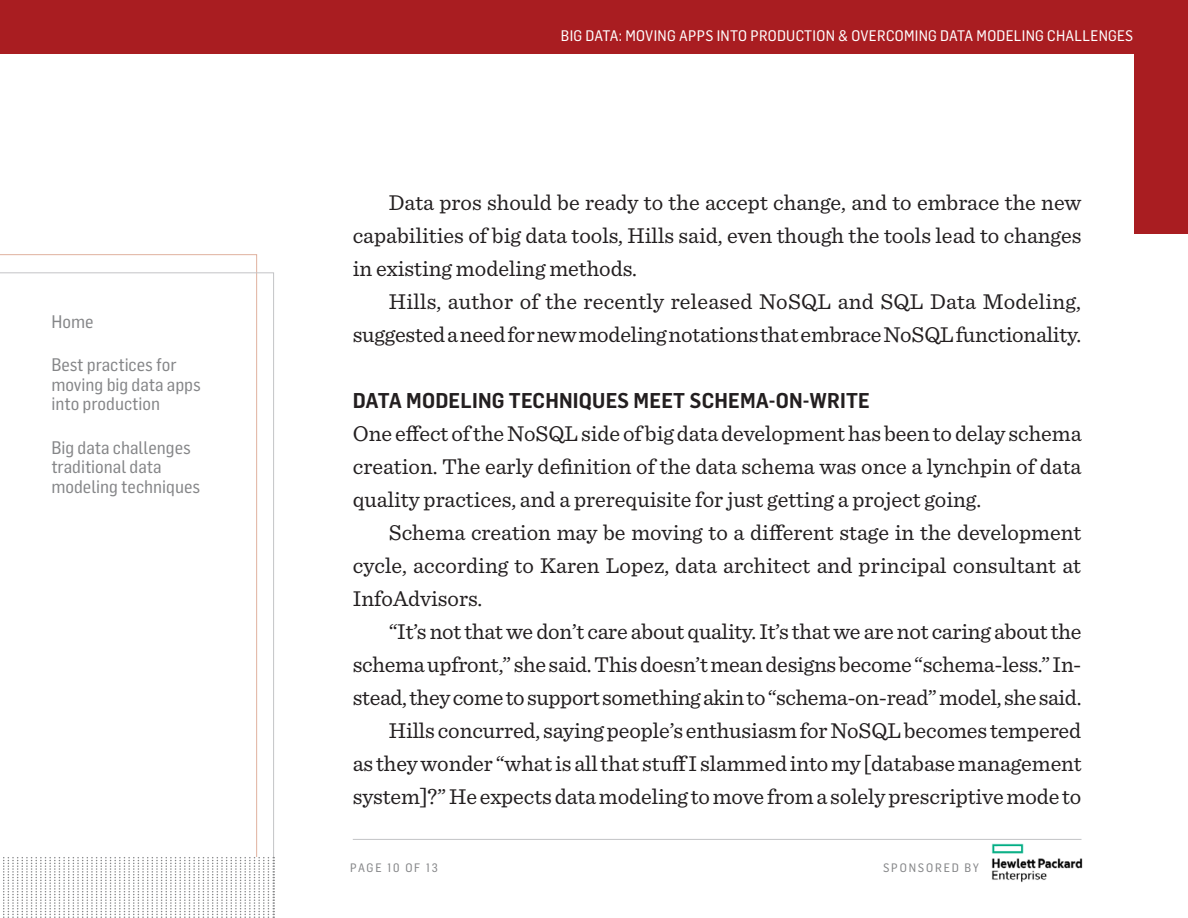
<style>
.page{position:relative;width:1188px;height:918px;background:#fff}
.page>*{position:absolute;margin:0;border:0;box-sizing:border-box;transform-origin:0 0}
.body_copy{font:22.5px/33px "Sentinel";letter-spacing:-.005em;color:#231f20;text-align:justify}
.body_copy-first_para{font:22.5px/33px "Sentinel";color:#231f20;text-align:justify}
.subhead{font:600 21px "Flama Semicondensed";letter-spacing:.01em;color:#231f20}
.t1{font:17.85px/19.5px "Flama Semicondensed Basic";color:#858688}
.t2{font:15px "Flama Semicondensed Basic";letter-spacing:.02em;color:#fff}
.t3{font:12px "Flama Semicondensed Basic";letter-spacing:.15em;color:#858688}
</style>
<div class="page">
<svg style="left:0;top:272px;width:274px;height:585px"></svg>
<hr style="left:353px;top:839px;width:728px;height:1px;background:#c3c4c6">
<img style="left:991px;top:843px;width:92px;height:40px">
<div style="left:1134px;top:0;width:54px;height:234px;background:#a91d21"></div>
<div style="left:0;top:0;width:1188px;height:54px;background:#a91d21"></div>
<svg style="left:3px;top:857px;width:271px;height:61px"></svg>
<p class="t1" style="left:51px;top:311px;width:44px">Home</p>
<p class="t1" style="left:51px;top:354px;width:151px">Best practices for moving big data apps into production</p>
<p class="t1" style="left:51px;top:437px;width:150px">Big data challenges traditional data modeling techniques</p>
<p class="t2" style="left:561px;top:26px;width:574px">BIG DATA: MOVING APPS INTO PRODUCTION &amp; OVERCOMING DATA MODELING CHALLENGES</p>
<p class="body_copy" style="left:353px;top:185px;width:730px;text-indent:36px">Data pros should be ready to the accept change, and to embrace the new capabilities of big data tools, Hills said, even though the tools lead to changes in existing modeling methods.</p>
<p class="body_copy" style="left:353px;top:284px;width:730px;text-align:right">Hills, author of the recently released NoSQL and SQL Data Modeling, suggested a need for new modeling notations that embrace NoSQL functionality.</p>
<p class="subhead" style="left:353px;top:387px;width:519px">DATA MODELING TECHNIQUES MEET SCHEMA-ON-WRITE</p>
<p class="body_copy-first_para" style="left:353px;top:416px;width:730px">One effect of the NoSQL side of big data development has been to delay schema creation. The early definition of the data schema was once a lynchpin of data quality practices, and a prerequisite for just getting a project going.</p>
<p class="body_copy" style="left:353px;top:515px;width:730px;text-indent:36px">Schema creation may be moving to a different stage in the development cycle, according to Karen Lopez, data architect and principal consultant at InfoAdvisors.</p>
<p class="body_copy" style="left:353px;top:614px;width:730px;text-indent:36px">“It’s not that we don’t care about quality. It’s that we are not caring about the schema upfront,” she said. This doesn’t mean designs become “schema-less.” In&shy;stead, they come to support something akin to “schema-on-read” model, she said.</p>
<p class="body_copy" style="left:353px;top:713px;width:730px;text-indent:36px">Hills concurred, saying people’s enthusiasm for NoSQL becomes tempered as they wonder “what is all that stuff I slammed into my [database management system]?” He expects data modeling to move from a solely prescriptive mode to</p>
<p class="t3" style="left:350px;top:860px;width:89px">PAGE 10 OF 13</p>
<p class="t3" style="left:883px;top:860px;width:98px">SPONSORED BY</p>
</div>
